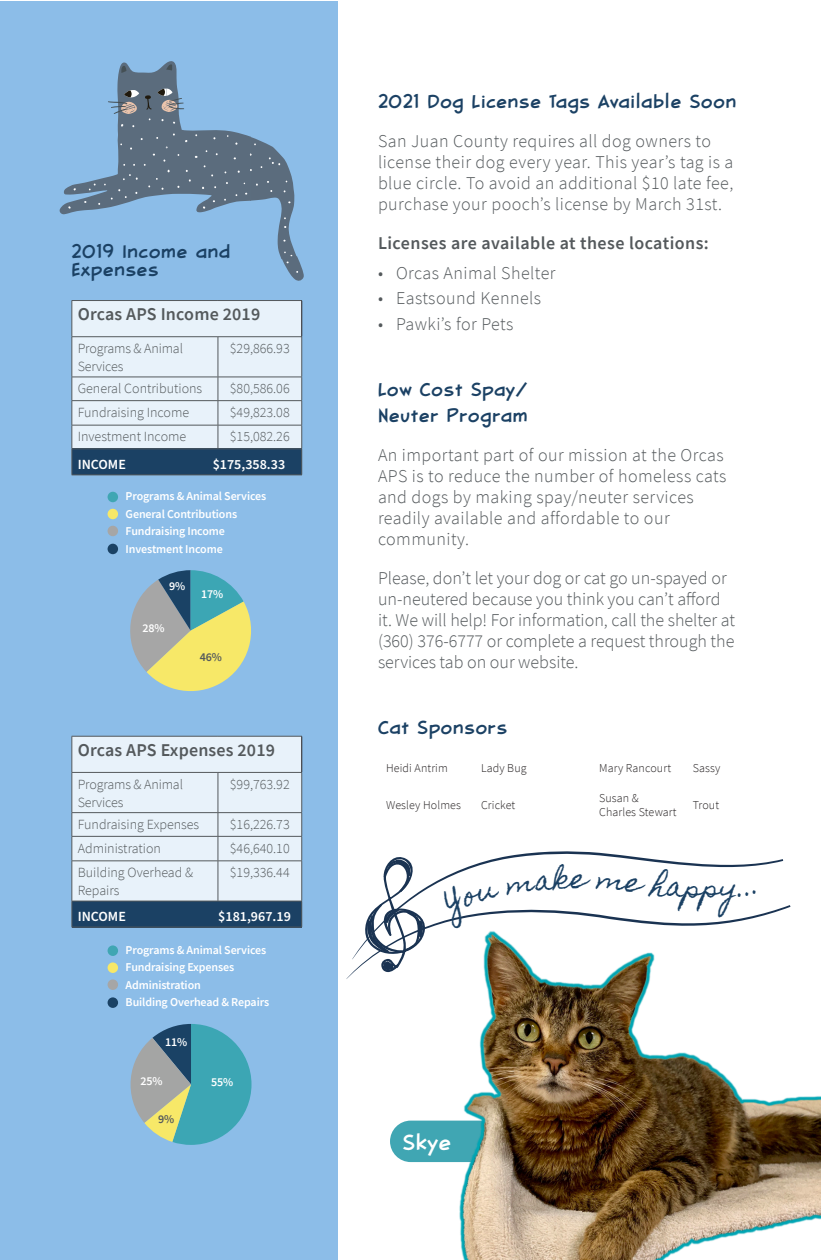
<style>
.page{position:relative;width:828px;height:1260px;background:#fff}
.page>*{position:absolute;margin:0;border:0;box-sizing:border-box;transform-origin:0 0}
.t1{font:30px "Blambot FX Pro Light BB";color:#fff}
.t2{font:26px "Blambot FX Pro Light BB";letter-spacing:.01em;color:#1b4164}
.t3{font:300 18px/21px "Source Sans Pro";letter-spacing:.025em;color:#54595c}
.t4{font:300 18px/21px "Source Sans Pro";color:#54595c}
.t5{font:600 18px "Source Sans Pro";letter-spacing:.01em;color:#54595c}
.t6{font:300 14px/18px "Source Sans Pro";color:#54595c}
.t7{font:600 14px "Source Sans Pro";color:#fff}
.t8{font:600 12px "Source Sans Pro";letter-spacing:-.01em;color:#fff}
.t9{font:300 12px/14px "Source Sans Pro";letter-spacing:.01em;color:#231f20}
.t10{font:600 12px "Source Sans Pro";color:#54595c}
</style>
<div class="page">
<svg style="left:390px;top:1121px;width:55px;height:41px;background:#4fadb8"></svg>
<div style="left:0;top:1px;width:338px;height:1259px;background:#8cbde8"></div>
<hr style="left:72px;top:475px;width:146px;height:1px;background:#54595c">
<hr style="left:218px;top:475px;width:84px;height:1px;background:#54595c">
<svg style="left:72px;top:301px;width:230px;height:174px;background:#c4d2de"></svg>
<hr style="left:72px;top:300px;width:146px;height:1px;background:#54595c">
<hr style="left:72px;top:301px;width:1px;height:35px;background:#54595c">
<hr style="left:218px;top:300px;width:84px;height:1px;background:#54595c">
<hr style="left:72px;top:336px;width:146px;height:1px;background:#54595c">
<hr style="left:218px;top:336px;width:84px;height:1px;background:#54595c">
<hr style="left:301px;top:301px;width:1px;height:35px;background:#231f20">
<img style="left:445px;top:980px;width:376px;height:280px">
<svg style="left:59px;top:61px;width:245px;height:220px"></svg>
<svg style="left:130px;top:570px;width:121px;height:121px"></svg>
<div style="left:108px;top:492px;width:10px;height:10px;background:#40a6b3;border-radius:50%"></div>
<div style="left:108px;top:509px;width:10px;height:10px;background:#f7e868;border-radius:50%"></div>
<div style="left:108px;top:526px;width:10px;height:10px;background:#a6a6a6;border-radius:50%"></div>
<div style="left:108px;top:544px;width:10px;height:10px;background:#1a4265;border-radius:50%"></div>
<hr style="left:72px;top:927px;width:146px;height:1px;background:#54595c">
<hr style="left:218px;top:927px;width:84px;height:1px;background:#54595c">
<svg style="left:72px;top:737px;width:230px;height:190px;background:#c7d5e0"></svg>
<hr style="left:72px;top:736px;width:146px;height:1px;background:#54595c">
<hr style="left:72px;top:736px;width:1px;height:36px;background:#54595c">
<hr style="left:218px;top:736px;width:84px;height:1px;background:#54595c">
<hr style="left:72px;top:772px;width:146px;height:1px;background:#54595c">
<hr style="left:218px;top:772px;width:84px;height:1px;background:#54595c">
<hr style="left:301px;top:736px;width:1px;height:36px;background:#231f20">
<div style="left:108px;top:945px;width:10px;height:11px;background:#40a6b3;border-radius:50%"></div>
<div style="left:108px;top:962px;width:10px;height:11px;background:#f7e868;border-radius:50%"></div>
<div style="left:108px;top:979px;width:10px;height:11px;background:#a6a6a6;border-radius:50%"></div>
<div style="left:108px;top:997px;width:10px;height:11px;background:#1a4265;border-radius:50%"></div>
<svg style="left:130px;top:1024px;width:122px;height:121px"></svg>
<svg style="left:346px;top:853px;width:445px;height:127px"></svg>
<p class="t2" style="left:72px;top:239px;width:160px">2019 Income and</p>
<p class="t2" style="left:72px;top:257px;width:89px">Expenses</p>
<p class="t5" style="left:78px;top:302px;width:184px">Orcas APS Income 2019</p>
<p class="t6" style="left:78px;top:339px;width:107px">Programs &amp; Animal<br>Services</p>
<p class="t6" style="left:230px;top:339px;width:61px">$29,866.93</p>
<p class="t6" style="left:78px;top:380px;width:126px">General Contributions</p>
<p class="t6" style="left:230px;top:380px;width:61px">$80,586.06</p>
<p class="t6" style="left:78px;top:403px;width:113px">Fundraising Income</p>
<p class="t6" style="left:230px;top:403px;width:61px">$49,823.08</p>
<p class="t6" style="left:78px;top:428px;width:110px">Investment Income</p>
<p class="t6" style="left:230px;top:428px;width:61px">$15,082.26</p>
<p class="t7" style="left:78px;top:455px;width:50px">INCOME</p>
<p class="t7" style="left:213px;top:455px;width:74px">$175,358.33</p>
<p class="t8" style="left:126px;top:488px;width:142px">Programs &amp; Animal Services</p>
<p class="t8" style="left:126px;top:506px;width:113px">General Contributions</p>
<p class="t8" style="left:126px;top:523px;width:101px">Fundraising Income</p>
<p class="t8" style="left:126px;top:541px;width:99px">Investment Income</p>
<p class="t8" style="left:201px;top:586px;width:24px">17%</p>
<p class="t8" style="left:169px;top:578px;width:18px">9%</p>
<p class="t8" style="left:143px;top:620px;width:24px">28%</p>
<p class="t10" style="left:200px;top:649px;width:24px">46%</p>
<p class="t5" style="left:78px;top:738px;width:199px">Orcas APS Expenses 2019</p>
<p class="t6" style="left:78px;top:775px;width:107px">Programs &amp; Animal<br>Services</p>
<p class="t6" style="left:230px;top:775px;width:61px">$99,763.92</p>
<p class="t6" style="left:78px;top:815px;width:123px">Fundraising Expenses</p>
<p class="t6" style="left:230px;top:815px;width:61px">$16,226.73</p>
<p class="t6" style="left:78px;top:839px;width:85px">Administration</p>
<p class="t6" style="left:230px;top:839px;width:61px">$46,640.10</p>
<p class="t6" style="left:78px;top:864px;width:117px">Building Overhead &amp;<br>Repairs</p>
<p class="t6" style="left:230px;top:864px;width:61px">$19,336.44</p>
<p class="t7" style="left:78px;top:907px;width:50px">INCOME</p>
<p class="t7" style="left:218px;top:907px;width:74px">$181,967.19</p>
<p class="t8" style="left:126px;top:942px;width:142px">Programs &amp; Animal Services</p>
<p class="t8" style="left:126px;top:960px;width:110px">Fundraising Expenses</p>
<p class="t8" style="left:126px;top:977px;width:77px">Administration</p>
<p class="t8" style="left:126px;top:994px;width:145px">Building Overhead &amp; Repairs</p>
<p class="t8" style="left:165px;top:1034px;width:24px">11%</p>
<p class="t8" style="left:141px;top:1074px;width:24px">25%</p>
<p class="t10" style="left:158px;top:1111px;width:18px">9%</p>
<p class="t8" style="left:211px;top:1074px;width:24px">55%</p>
<p class="t2" style="left:378px;top:88px;width:360px">2021 Dog License Tags Available Soon</p>
<p class="t3" style="left:378px;top:130px;width:357px">San Juan County requires all dog owners to license their dog every year. This year’s tag is a blue circle. To avoid an additional $10 late fee, purchase your pooch’s license by March 31st.</p>
<p class="t5" style="left:378px;top:231px;width:332px">Licenses are available at these locations:</p>
<p class="t3" style="left:378px;top:262px;width:179px">• Orcas Animal Shelter</p>
<p class="t3" style="left:378px;top:288px;width:165px">• Eastsound Kennels</p>
<p class="t3" style="left:378px;top:313px;width:137px">• Pawki’s for Pets</p>
<p class="t2" style="left:378px;top:376px;width:151px">Low Cost Spay/</p>
<p class="t2" style="left:378px;top:402px;width:152px">Neuter Program</p>
<p class="t3" style="left:378px;top:444px;width:350px">An important part of our mission at the Orcas APS is to reduce the number of homeless cats and dogs by making spay/neuter services readily available and affordable to our community.</p>
<p class="t4" style="left:378px;top:567px;width:359px">Please, don’t let your dog or cat go un-spayed or un-neutered because you think you can’t afford it. We will help! For information, call the shelter at (360) 376-6777 or complete a request through the services tab on our website.</p>
<p class="t2" style="left:378px;top:714px;width:131px">Cat Sponsors</p>
<p class="t9" style="left:386px;top:761px;width:63px">Heidi Antrim</p>
<p class="t9" style="left:481px;top:761px;width:47px">Lady Bug</p>
<p class="t9" style="left:599px;top:761px;width:73px">Mary Rancourt</p>
<p class="t9" style="left:693px;top:761px;width:29px">Sassy</p>
<p class="t9" style="left:386px;top:798px;width:77px">Wesley Holmes</p>
<p class="t9" style="left:481px;top:798px;width:36px">Cricket</p>
<p class="t9" style="left:599px;top:791px;width:79px">Susan &amp;<br>Charles Stewart</p>
<p class="t9" style="left:693px;top:798px;width:28px">Trout</p>
<p class="t1" style="left:402px;top:1127px;width:50px">Skye</p>
</div>
